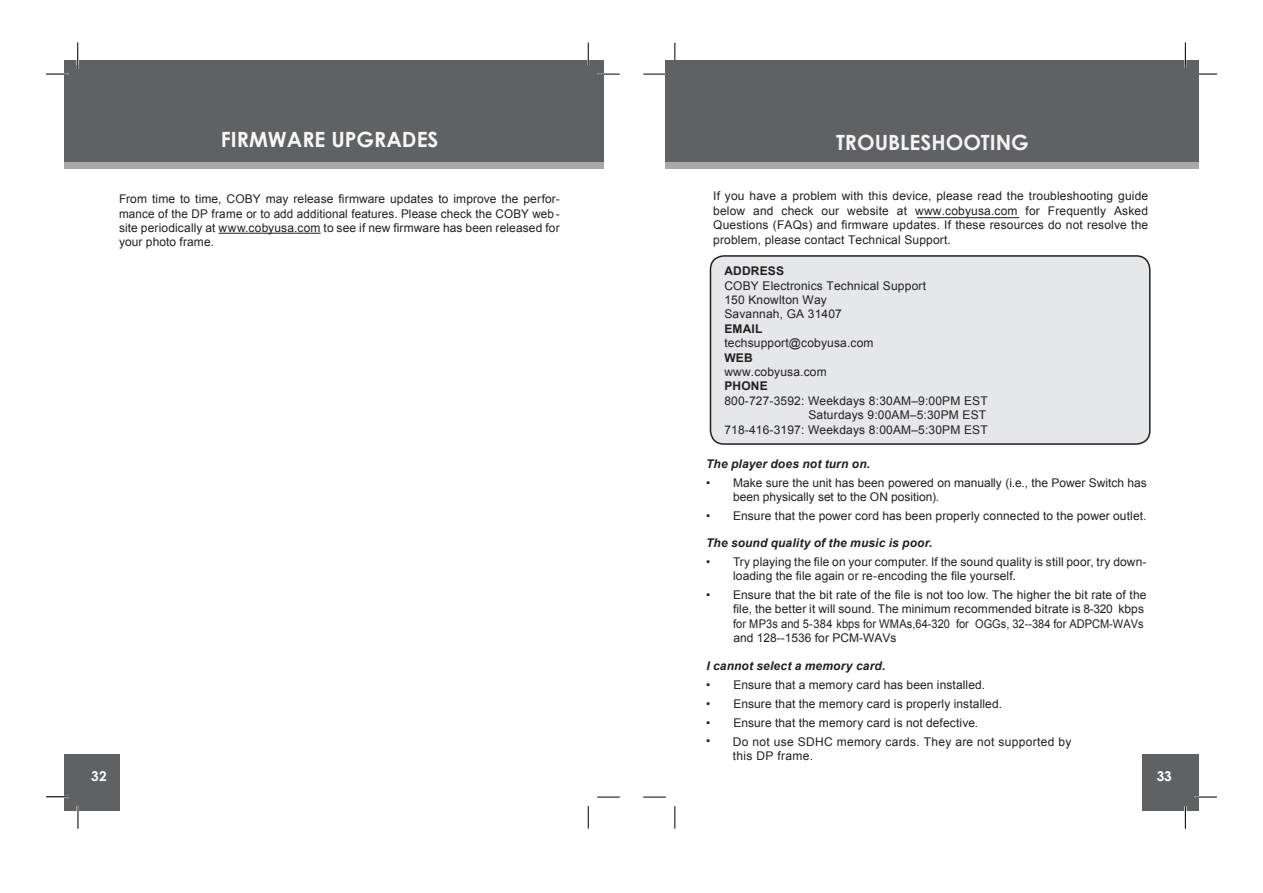
<style>
.page{position:relative;width:1263px;height:893px;background:#fff}
.page>*{position:absolute;margin:0;border:0;box-sizing:border-box;transform-origin:0 0}
.t1{font:700 21px "Century Gothic";color:#f9f8f8}
.t2{font:700 21px "Century Gothic";color:#f5f3f3}
.t3{font:700 13.5px "Century Gothic";color:#fff}
.t4{font:12px/14.4px "Arial";letter-spacing:.01em;color:#231f20}
.t5{font:italic 700 12px "Arial";letter-spacing:.01em;color:#231f20}
.t6{font:700 12px "Arial";letter-spacing:.015em;color:#231f20}
</style>
<div class="page">
<hr style="left:219px;top:233px;width:102px;height:1px;background:#231f20">
<div style="left:1143px;top:754px;width:56px;height:56px;background:#5f6162"></div>
<svg style="left:643px;top:74px;width:23px;height:1px"></svg>
<svg style="left:643px;top:797px;width:23px;height:1px"></svg>
<svg style="left:674px;top:43px;width:1px;height:22px"></svg>
<svg style="left:674px;top:806px;width:1px;height:22px"></svg>
<hr style="left:1194px;top:796px;width:23px;height:2px;background:#fff">
<hr style="left:1184px;top:806px;width:2px;height:22px;background:#fff">
<svg style="left:1199px;top:74px;width:18px;height:1px"></svg>
<svg style="left:1194px;top:797px;width:23px;height:1px"></svg>
<svg style="left:1185px;top:806px;width:1px;height:22px"></svg>
<div style="left:675px;top:93px;width:524px;height:76px;background:#a8a9ad"></div>
<div style="left:675px;top:61px;width:524px;height:101px;background:#5f6162"></div>
<hr style="left:1184px;top:45px;width:2px;height:23px;background:#fff">
<svg style="left:1185px;top:43px;width:1px;height:25px"></svg>
<div style="left:64px;top:93px;width:540px;height:76px;background:#a8a9ad"></div>
<div style="left:64px;top:61px;width:540px;height:101px;background:#5f6162"></div>
<div style="left:64px;top:754px;width:56px;height:56px;background:#5f6162"></div>
<hr style="left:46px;top:73px;width:23px;height:2px;background:#fff">
<svg style="left:46px;top:74px;width:23px;height:1px"></svg>
<hr style="left:597px;top:73px;width:23px;height:2px;background:#fff">
<hr style="left:587px;top:43px;width:2px;height:22px;background:#fff">
<svg style="left:597px;top:74px;width:23px;height:1px"></svg>
<svg style="left:597px;top:797px;width:23px;height:1px"></svg>
<svg style="left:588px;top:43px;width:1px;height:22px"></svg>
<svg style="left:588px;top:806px;width:1px;height:22px"></svg>
<hr style="left:77px;top:47px;width:2px;height:22px;background:#fff">
<svg style="left:77px;top:43px;width:1px;height:26px"></svg>
<svg style="left:46px;top:796px;width:23px;height:2px"></svg>
<svg style="left:77px;top:806px;width:2px;height:22px"></svg>
<hr style="left:917px;top:217px;width:102px;height:1px;background:#231f20">
<div style="left:710px;top:256px;width:440px;height:188px;background:#e6e7e9;border-radius:14px"></div>
<div style="left:710px;top:255px;width:440px;height:190px;border:2px solid #231f20;border-radius:14px"></div>
<h1 class="t1" style="left:221px;top:123px;width:219px">FIRMWARE UPGRADES</h1>
<h1 class="t2" style="left:836px;top:126px;width:194px">TROUBLESHOOTING</h1>
<p class="t4" style="left:119px;top:192px;width:442px;text-align:justify">From time to time, COBY may release firmware updates to improve the perfor&shy;mance of the DP frame or to add additional features. Please check the COBY web - site periodically at www.cobyusa.com to see if new firmware has been released for your photo frame.</p>
<p class="t4" style="left:713px;top:189px;width:436px;text-align:justify">If you have a problem with this device, please read the troubleshooting guide below and check our website at www.cobyusa.com for Frequently Asked Questions (FAQs) and firmware updates. If these resources do not resolve the problem, please contact Technical Support.</p>
<p class="t6" style="left:724px;top:263px;width:61px">ADDRESS</p>
<p class="t4" style="left:724px;top:278px;width:203px">COBY Electronics Technical Support<br>150 Knowlton Way<br>Savannah, GA 31407</p>
<p class="t6" style="left:724px;top:321px;width:40px">EMAIL</p>
<p class="t4" style="left:724px;top:336px;width:151px">techsupport@cobyusa.com</p>
<p class="t6" style="left:724px;top:349px;width:30px">WEB</p>
<p class="t4" style="left:724px;top:365px;width:104px">www.cobyusa.com</p>
<p class="t6" style="left:724px;top:378px;width:45px">PHONE</p>
<p class="t4" style="left:724px;top:393px;width:265px;text-align:right">800-727-3592: Weekdays 8:30AM–9:00PM EST<br>Saturdays 9:00AM–5:30PM EST<br>718-416-3197: Weekdays 8:00AM–5:30PM EST</p>
<p class="t5" style="left:706px;top:456px;width:165px">The player does not turn on.</p>
<p class="t4" style="left:733px;top:475px;width:415px">Make sure the unit has been powered on manually (i.e., the Power Switch has been physically set to the ON position).</p>
<p class="t4" style="left:733px;top:509px;width:415px">Ensure that the power cord has been properly connected to the power outlet.</p>
<p class="t5" style="left:706px;top:535px;width:228px">The sound quality of the music is poor.</p>
<p class="t4" style="left:733px;top:554px;width:415px">Try playing the file on your computer. If the sound quality is still poor, try down&shy;loading the file again or re-encoding the file yourself.</p>
<p class="t4" style="left:733px;top:588px;width:415px">Ensure that the bit rate of the file is not too low. The higher the bit rate of the file, the better it will sound. The minimum recommended bitrate is 8-320 kbps for MP3s and 5-384 kbps for WMAs,64-320 for OGGs, 32--384 for ADPCM-WAVs</p>
<p class="t4" style="left:706px;top:475px;width:6px">•</p>
<p class="t4" style="left:706px;top:509px;width:6px">•</p>
<p class="t4" style="left:706px;top:554px;width:6px">•</p>
<p class="t4" style="left:706px;top:588px;width:6px">•</p>
<p class="t4" style="left:733px;top:630px;width:164px">and 128--1536 for PCM-WAVs</p>
<p class="t5" style="left:706px;top:658px;width:180px">I cannot select a memory card.</p>
<p class="t4" style="left:733px;top:675px;width:270px;line-height:18.9px">Ensure that a memory card has been installed.<br>Ensure that the memory card is properly installed.<br>Ensure that the memory card is not defective.</p>
<p class="t4" style="left:706px;top:675px;width:6px;line-height:18.9px;text-align:justify">• • • •</p>
<p class="t4" style="left:733px;top:734px;width:340px">Do not use SDHC memory cards. They are not supported by this DP frame.</p>
<p class="t3" style="left:91px;top:766px;width:17px">32</p>
<p class="t3" style="left:1156px;top:766px;width:16px">33</p>
</div>
